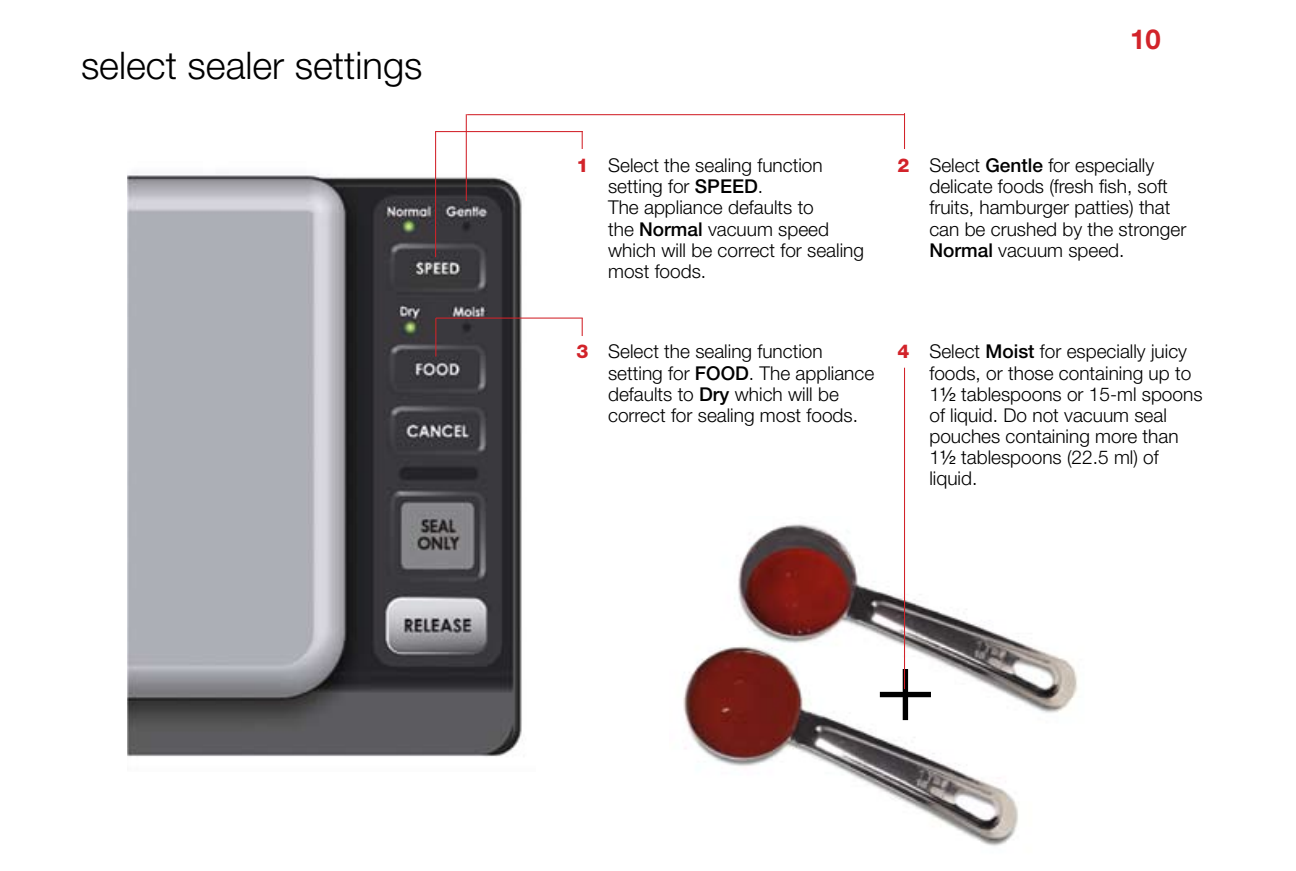
<style>
.page{position:relative;width:1296px;height:871px;background:#fff}
.page>*{position:absolute;margin:0;border:0;box-sizing:border-box;transform-origin:0 0}
.t1{font:300 101.7px "Helvetica Neue";color:#000}
.t2{font:300 38.02px "Helvetica Neue";color:#000}
.t3{font:700 27.45px "Helvetica Neue";color:#d2232a}
.t4{font:300 19.12px/21.2px "Helvetica Neue";color:#000}
.s1{font-family:"Helvetica Neue LT Std";font-weight:800;color:#d2232a}
.s2{font-weight:500}
.s3{font-weight:400}
</style>
<div class="page">
<img style="left:683px;top:517px;width:395px;height:329px">
<img style="left:128px;top:161px;width:395px;height:596px">
<svg style="left:582px;top:132px;width:1px;height:17px"></svg>
<svg style="left:582px;top:319px;width:1px;height:17px"></svg>
<hr style="left:435px;top:131px;width:1px;height:126px;background:#d2232a">
<hr style="left:436px;top:317px;width:147px;height:2px;background:#d2232a">
<hr style="left:435px;top:318px;width:1px;height:39px;background:#d2232a">
<hr style="left:436px;top:131px;width:147px;height:1px;background:#d2232a">
<hr style="left:904px;top:368px;width:1px;height:321px;background:#d2232a">
<hr style="left:904px;top:113px;width:1px;height:36px;background:#d2232a">
<hr style="left:466px;top:114px;width:1px;height:87px;background:#d2232a">
<hr style="left:467px;top:114px;width:438px;height:1px;background:#d2232a">
<h2 class="t2" style="left:81px;top:42px;width:343px">select sealer settings</h2>
<h3 class="t3" style="left:1130px;top:23px;width:32px">10</h3>
<p class="t4" style="left:608px;top:154px;width:257px;text-indent:-32px"><span class="s1">1</span> Select the sealing function setting for <span class="s2">SPEED</span>.<br>The appliance defaults to<br>the <span class="s2">Normal</span> vacuum speed which will be correct for sealing most foods.</p>
<p class="t4" style="left:929px;top:154px;width:258px;text-indent:-32px"><span class="s1">2</span> Select <span class="s2">Gentle</span> for especially delicate foods (fresh fish, soft fruits, hamburger patties) that can be crushed by the stronger<br><span class="s2">Normal</span> vacuum speed.</p>
<p class="t4" style="left:608px;top:340px;width:268px;text-indent:-32px"><span class="s1">3</span> Select the sealing function setting for <span class="s2">FOOD</span>. The appliance defaults to <span class="s2">Dry</span> which will be correct for sealing most foods.</p>
<p class="t4" style="left:929px;top:340px;width:275px;text-indent:-32px"><span class="s1">4</span> Select <span class="s2">Moist</span> for especially juicy foods, or those containing up to<br>1<span class="s3">½</span> tablespoons or 15-ml spoons of liquid. Do not vacuum seal pouches containing more than<br>1<span class="s3">½</span> tablespoons (22.5 ml) of liquid.</p>
<h1 class="t1" style="left:875px;top:622px;width:62px">+</h1>
</div>
